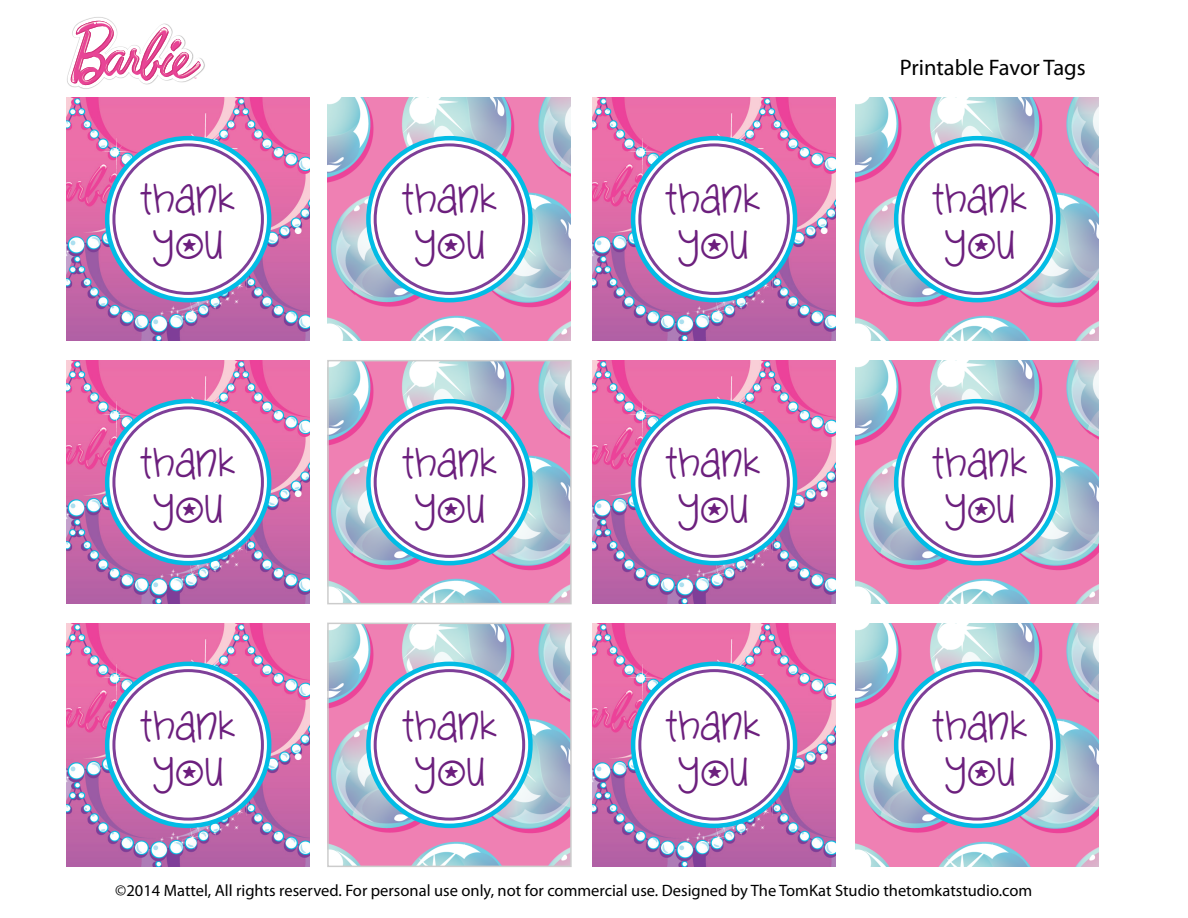
<style>
.page{position:relative;width:1188px;height:918px;background:#fff}
.page>*{position:absolute;margin:0;border:0;box-sizing:border-box;transform-origin:0 0}
.t1{font:39px/46.8px "Janda Silly Monkey";letter-spacing:.025em;color:#6c1f7d;text-align:center}
.t2{font:22.5px "Myriad Pro";color:#000}
.t3{font:16.5px "Myriad Pro";color:#000}
</style>
<div class="page">
<img style="left:593px;top:98px;width:243px;height:243px">
<img style="left:856px;top:98px;width:243px;height:243px">
<img style="left:67px;top:98px;width:243px;height:243px">
<img style="left:328px;top:98px;width:243px;height:243px">
<img style="left:593px;top:361px;width:243px;height:243px">
<img style="left:856px;top:361px;width:243px;height:243px">
<img style="left:67px;top:361px;width:243px;height:243px">
<img style="left:330px;top:363px;width:239px;height:238px">
<img style="left:593px;top:623px;width:243px;height:243px">
<img style="left:856px;top:623px;width:243px;height:243px">
<img style="left:67px;top:623px;width:243px;height:243px">
<img style="left:330px;top:626px;width:239px;height:238px">
<div style="left:327px;top:360px;width:245px;height:244px;border:2px solid #ccc"></div>
<div style="left:327px;top:623px;width:245px;height:244px;border:2px solid #ccc"></div>
<div style="left:107px;top:138px;width:162px;height:162px;background:#fff;border-radius:50%"></div>
<div style="left:105px;top:136px;width:166px;height:166px;border:4px solid #02bce5;border-radius:50%"></div>
<div style="left:112px;top:143px;width:152px;height:152px;border:3px solid #7e3f98;border-radius:50%"></div>
<div style="left:368px;top:138px;width:162px;height:162px;background:#fff;border-radius:50%"></div>
<div style="left:366px;top:136px;width:167px;height:166px;border:4px solid #02bce5;border-radius:50%"></div>
<div style="left:374px;top:143px;width:151px;height:152px;border:3px solid #7e3f98;border-radius:50%"></div>
<div style="left:633px;top:138px;width:162px;height:162px;background:#fff;border-radius:50%"></div>
<div style="left:631px;top:136px;width:166px;height:166px;border:4px solid #02bce5;border-radius:50%"></div>
<div style="left:638px;top:143px;width:152px;height:152px;border:3px solid #7e3f98;border-radius:50%"></div>
<div style="left:896px;top:138px;width:162px;height:162px;background:#fff;border-radius:50%"></div>
<div style="left:894px;top:136px;width:166px;height:166px;border:4px solid #02bce5;border-radius:50%"></div>
<div style="left:901px;top:143px;width:152px;height:152px;border:3px solid #7e3f98;border-radius:50%"></div>
<div style="left:107px;top:664px;width:162px;height:162px;background:#fff;border-radius:50%"></div>
<div style="left:105px;top:662px;width:166px;height:166px;border:4px solid #02bce5;border-radius:50%"></div>
<div style="left:112px;top:669px;width:152px;height:152px;border:3px solid #7e3f98;border-radius:50%"></div>
<div style="left:368px;top:664px;width:162px;height:162px;background:#fff;border-radius:50%"></div>
<div style="left:366px;top:662px;width:167px;height:166px;border:4px solid #02bce5;border-radius:50%"></div>
<div style="left:374px;top:669px;width:151px;height:152px;border:3px solid #7e3f98;border-radius:50%"></div>
<div style="left:633px;top:664px;width:162px;height:162px;background:#fff;border-radius:50%"></div>
<div style="left:631px;top:662px;width:166px;height:166px;border:4px solid #02bce5;border-radius:50%"></div>
<div style="left:896px;top:664px;width:162px;height:162px;background:#fff;border-radius:50%"></div>
<div style="left:894px;top:662px;width:166px;height:166px;border:4px solid #02bce5;border-radius:50%"></div>
<div style="left:638px;top:669px;width:152px;height:152px;border:3px solid #7e3f98;border-radius:50%"></div>
<div style="left:896px;top:401px;width:162px;height:162px;background:#fff;border-radius:50%"></div>
<div style="left:894px;top:399px;width:166px;height:166px;border:4px solid #02bce5;border-radius:50%"></div>
<div style="left:901px;top:406px;width:152px;height:152px;border:3px solid #7e3f98;border-radius:50%"></div>
<div style="left:107px;top:401px;width:162px;height:162px;background:#fff;border-radius:50%"></div>
<div style="left:105px;top:399px;width:166px;height:166px;border:4px solid #02bce5;border-radius:50%"></div>
<div style="left:112px;top:406px;width:152px;height:152px;border:3px solid #7e3f98;border-radius:50%"></div>
<div style="left:368px;top:401px;width:162px;height:162px;background:#fff;border-radius:50%"></div>
<div style="left:366px;top:399px;width:167px;height:166px;border:4px solid #02bce5;border-radius:50%"></div>
<div style="left:374px;top:406px;width:151px;height:152px;border:3px solid #7e3f98;border-radius:50%"></div>
<div style="left:633px;top:401px;width:162px;height:162px;background:#fff;border-radius:50%"></div>
<div style="left:631px;top:399px;width:166px;height:166px;border:4px solid #02bce5;border-radius:50%"></div>
<div style="left:638px;top:406px;width:152px;height:152px;border:3px solid #7e3f98;border-radius:50%"></div>
<div style="left:901px;top:669px;width:152px;height:152px;border:3px solid #7e3f98;border-radius:50%"></div>
<svg style="left:67px;top:18px;width:137px;height:70px"></svg>
<h2 class="t2" style="left:900px;top:53px;width:188px">Printable Favor Tags</h2>
<h1 class="t1" style="left:140px;top:176px;width:96px">thank<br>You</h1>
<h1 class="t1" style="left:932px;top:176px;width:96px">thank<br>You</h1>
<h1 class="t1" style="left:402px;top:176px;width:96px">thank<br>You</h1>
<h1 class="t1" style="left:666px;top:176px;width:96px">thank<br>You</h1>
<h1 class="t1" style="left:141px;top:440px;width:96px">thank<br>You</h1>
<h1 class="t1" style="left:932px;top:440px;width:96px">thank<br>You</h1>
<h1 class="t1" style="left:402px;top:440px;width:96px">thank<br>You</h1>
<h1 class="t1" style="left:666px;top:440px;width:96px">thank<br>You</h1>
<h1 class="t1" style="left:141px;top:703px;width:96px">thank<br>You</h1>
<h1 class="t1" style="left:933px;top:703px;width:96px">thank<br>You</h1>
<h1 class="t1" style="left:402px;top:703px;width:96px">thank<br>You</h1>
<h1 class="t1" style="left:666px;top:703px;width:96px">thank<br>You</h1>
<p class="t3" style="left:115px;top:880px;width:919px">©2014 Mattel, All rights reserved. For personal use only, not for commercial use. Designed by The TomKat Studio thetomkatstudio.com</p>
</div>
